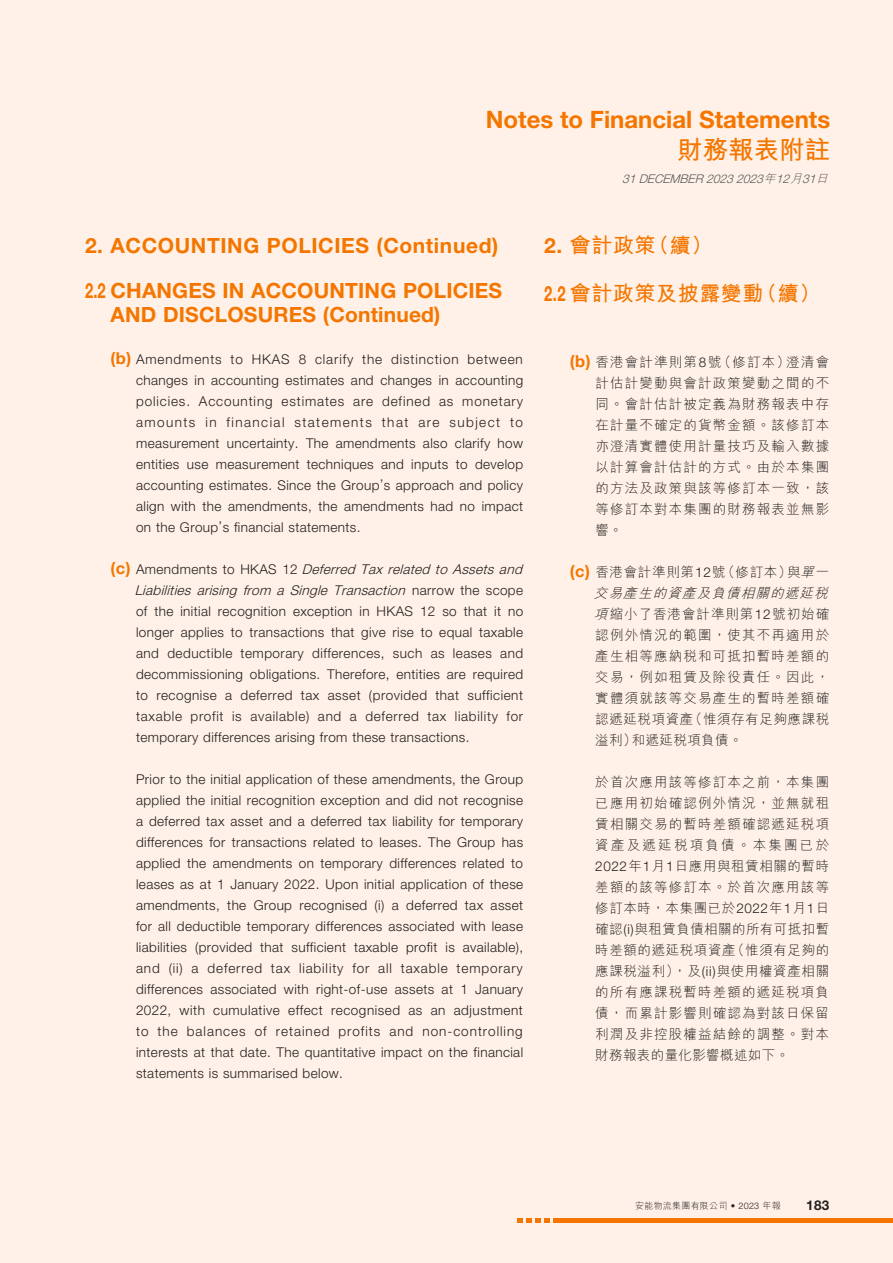
<style>
.page{position:relative;width:893px;height:1263px;background:#fff1e7}
.page>*{position:absolute;margin:0;border:0;box-sizing:border-box;transform-origin:0 0}
.t1{font:700 25.5px "M Hei HK";color:#f47600}
.t2{font:700 24px "Helvetica Neue LT Std";color:#f47600}
.t3{font:700 21px/45px "Helvetica Neue LT Std";letter-spacing:.03em;color:#f47600}
.t4{font:700 21px "Helvetica Neue LT Std";letter-spacing:.01em;color:#f47600}
.t5{font:700 21px "M Hei HK";letter-spacing:.03em;color:#f47600}
.t6{font:300 13.5px/21px "Helvetica Neue LT Std";letter-spacing:.03em;color:#231f20;text-align:justify}
.t7{font:300 13.5px/21px "M Hei HK";letter-spacing:.09em;color:#231f20;text-align:justify}
.t8{font:700 13.5px "Helvetica Neue LT Std";color:#231f20}
.t9{font:italic 300 12px "Helvetica Neue LT Std";color:#57585a}
.t10{font:300 9px "M Hei HK";letter-spacing:.03em;color:#231f20}
.s1{font-weight:700;font-size:16.5px;color:#f47600}
.s2{font-style:italic}
.s3{font-family:"M Hei HK"}
.s4{font-family:"Helvetica Neue LT Std"}
.s5{font-family:"Helvetica Neue LT Std";font-weight:700;font-size:16.5px;color:#f47600}
</style>
<div class="page">
<svg style="left:517px;top:1218px;width:32px;height:4px"></svg>
<hr style="left:553px;top:1218px;width:340px;height:4px;background:#f47600">
<h2 class="t2" style="left:486px;top:104px;width:346px">Notes to Financial Statements</h2>
<h1 class="t1" style="left:677px;top:131px;width:154px">財務報表附註</h1>
<h3 class="t3" style="left:85px;top:222px;width:419px">2. ACCOUNTING POLICIES (Continued)<br>2.2 CHANGES IN ACCOUNTING POLICIES</h3>
<h3 class="t4" style="left:111px;top:301px;width:331px">AND DISCLOSURES (Continued)</h3>
<p class="t6" style="left:136px;top:348px;width:389px;text-indent:-26px"><span class="s1">(b)</span> Amendments to HKAS 8 clarify the distinction between changes in accounting estimates and changes in accounting policies. Accounting estimates are defined as monetary amounts in financial statements that are subject to measurement uncertainty. The amendments also clarify how entities use measurement techniques and inputs to develop accounting estimates. Since the Group’s approach and policy align with the amendments, the amendments had no impact on the Group’s financial statements.</p>
<p class="t6" style="left:135px;top:558px;width:393px;text-align:left;text-indent:-24px"><span class="s1">( c )</span> A m e n d m e n t s t o H K A S 1 2 <span class="s2">Deferred Tax related to Assets and Liabilities arising from a Single Transaction</span> n a r r o w t h e s c o p e of the initial recognition exception in HKAS 12 so that it no longer applies to transactions that give rise to equal taxable and deductible temporary differences, such as leases and decommissioning obligations. Therefore, entities are required to recognise a deferred tax asset (provided that sufficient taxable profit is available) and a deferred tax liability for temporary differences arising from these transactions.</p>
<p class="t6" style="left:136px;top:768px;width:389px">Prior to the initial application of these amendments, the Group applied the initial recognition exception and did not recognise a deferred tax asset and a deferred tax liability for temporary differences for transactions related to leases. The Group has applied the amendments on temporary differences related to leases as at 1 January 2022. Upon initial application of these amendments, the Group recognised (i) a deferred tax asset for all deductible temporary differences associated with lease liabilities (provided that sufficient taxable profit is available), and (ii) a deferred tax liability for all taxable temporary differences associated with right-of-use assets at 1 January 2022, with cumulative effect recognised as an adjustment to the balances of retained profits and non-controlling interests at that date. The quantitative impact on the financial statements is summarised below.</p>
<p class="t9" style="left:622px;top:171px;width:211px">31DECEMBER 2023 2023<span class="s3">年</span>12<span class="s3">月</span>31<span class="s3">日</span></p>
<h3 class="t5" style="left:544px;top:230px;width:170px"><span class="s4">2.</span> 會計政策（續）</h3>
<h3 class="t5" style="left:544px;top:278px;width:278px"><span class="s4">2.2</span> 會計政策及披露變動（續）</h3>
<p class="t7" style="left:595px;top:351px;width:235px;text-indent:-26px"><span class="s5">(b)</span> 香港會計準則第<span class="s4">8</span>號（修訂本）澄清會計估計變動與會計政策變動之間的不同。會計估計被定義為財務報表中存在計量不確定的貨幣金額。該修訂本亦澄清實體使用計量技巧及輸入數據以計算會計估計的方式。由於本集團的方法及政策與該等修訂本一致，該等修訂本對本集團的財務報表並無影響。</p>
<p class="t7" style="left:594px;top:561px;width:239px;text-align:left;text-indent:-24px"><span class="s5">(c)</span> 香港會計準則第<span class="s4">12</span>號（修訂本）與<span class="s2">單一交易產生的資產及負債相關的遞延稅項</span>縮小了香港會計準則第<span class="s4">12</span>號初始確認例外情況的範圍，使其不再適用於產生相等應納稅和可抵扣暫時差額的交易，例如租賃及除役責任。因此，實體須就該等交易產生的暫時差額確認遞延稅項資產（惟須存有足夠應課稅溢利）和遞延稅項負債。</p>
<p class="t7" style="left:595px;top:771px;width:235px">於首次應用該等修訂本之前，本集團已應用初始確認例外情況，並無就租賃相關交易的暫時差額確認遞延稅項資產及遞延稅項負債。本集團已於<span class="s4">2022</span>年<span class="s4">1</span>月<span class="s4">1</span>日應用與租賃相關的暫時差額的該等修訂本。於首次應用該等修訂本時，本集團已於<span class="s4">2022</span>年<span class="s4">1</span>月<span class="s4">1</span>日確認<span class="s4">(i)</span>與租賃負債相關的所有可抵扣暫時差額的遞延稅項資產（惟須有足夠的應課稅溢利），及<span class="s4">(ii)</span>與使用權資產相關的所有應課稅暫時差額的遞延稅項負債，而累計影響則確認為對該日保留利潤及非控股權益結餘的調整。對本財務報表的量化影響概述如下。</p>
<p class="t10" style="left:635px;top:1201px;width:147px">安能物流集團有限公司 <span class="s4">• 2023</span> 年報</p>
<p class="t8" style="left:806px;top:1197px;width:25px">183</p>
</div>
